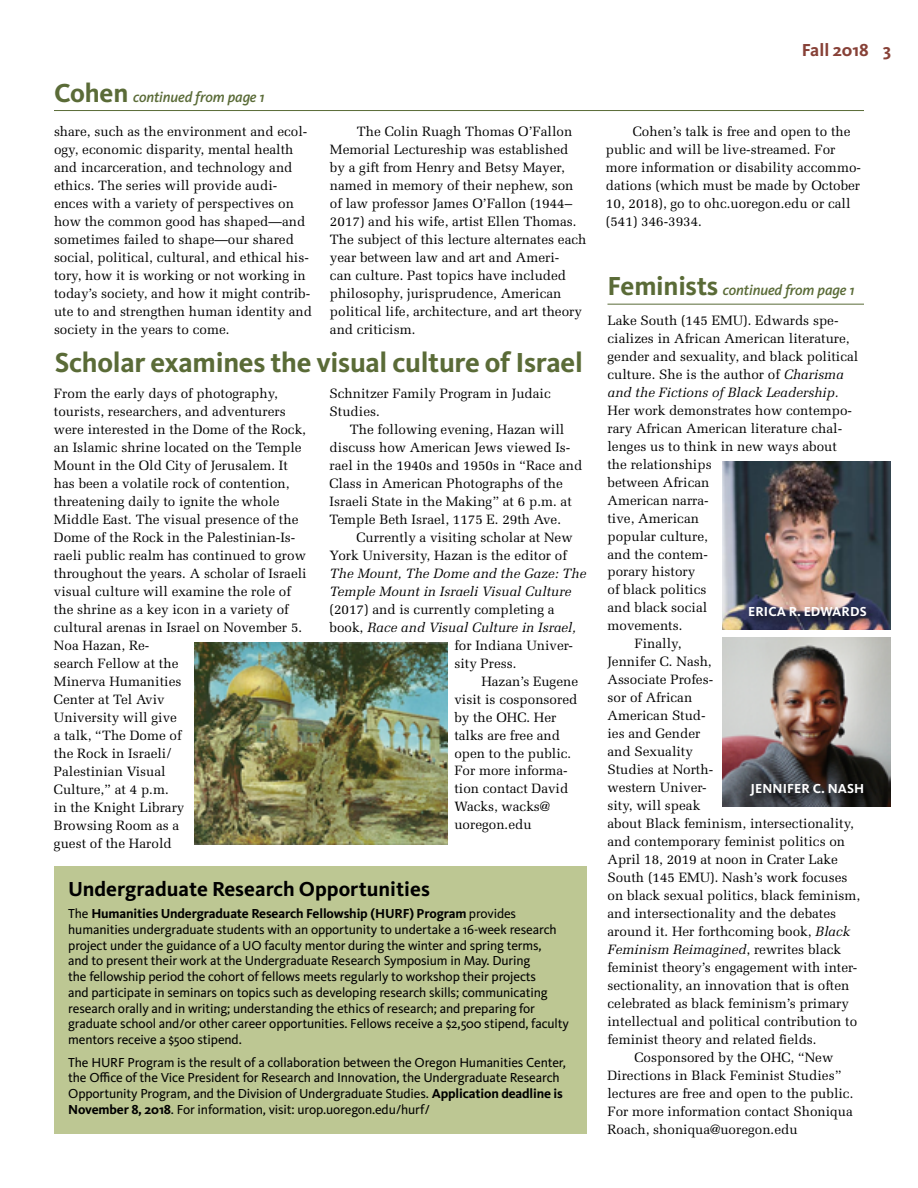
<style>
.page{position:relative;width:918px;height:1188px;background:#fff}
.page>*{position:absolute;margin:0;border:0;box-sizing:border-box;transform-origin:0 0}
.t1{font:700 28.5px "Kievit Pro";letter-spacing:-.01em;color:#5a6b37}
.t2{font:700 21px "Kievit Pro";color:#000}
.t3{font:700 18px "Kievit Pro";color:#874137}
.t4{font:italic 500 15px "Kievit Pro";letter-spacing:-.01em;color:#5a6b37}
.t5{font:13.5px/18px "Melior";color:#000}
.t6{font:13.5px/15.8px "Kievit Pro";letter-spacing:-.01em;color:#000}
.t7{font:italic 13.5px/18px "Melior";color:#000}
.t8{font:700 13.5px "Kievit Pro";letter-spacing:.01em;color:#fff}
.s1{font-weight:700;font-style:normal;font-size:27px}
.s2{font-style:italic}
.s3{font-style:normal}
.s4{font-weight:700}
</style>
<div class="page">
<hr style="left:54px;top:110px;width:810px;height:1px;background:#5a6b37">
<hr style="left:608px;top:304px;width:256px;height:1px;background:#5a6b37">
<div style="left:55px;top:866px;width:532px;height:268px;background:#bdc793"></div>
<img style="left:723px;top:461px;width:168px;height:168px">
<img style="left:723px;top:638px;width:168px;height:168px">
<div style="left:747px;top:604px;width:132px;height:24px;background:#000;opacity:.75"></div>
<div style="left:747px;top:781px;width:129px;height:27px;background:#000;opacity:.75"></div>
<img style="left:194px;top:643px;width:254px;height:202px">
<p class="t4" style="left:54px;top:88px;width:212px"><span class="s1">Cohen</span> continued from page 1</p>
<h3 class="t3" style="left:802px;top:39px;width:91px">Fall 2018 3</h3>
<p class="t5" style="left:54px;top:123px;width:259px">share, such as the environment and ecol&shy;ogy, economic disparity, mental health and incarceration, and technology and ethics. The series will provide audi&shy;ences with a variety of perspectives on how the common good has shaped—and sometimes failed to shape—our shared social, political, cultural, and ethical his&shy;tory, how it is working or not working in today’s society, and how it might contrib&shy;ute to and strengthen human identity and society in the years to come.</p>
<p class="t5" style="left:330px;top:123px;width:258px;text-indent:27px">The Colin Ruagh Thomas O’Fallon Memorial Lectureship was established by a gift from Henry and Betsy Mayer, named in memory of their nephew, son of law professor James O’Fallon (1944– 2017) and his wife, artist Ellen Thomas.<br>The subject of this lecture alternates each year between law and art and Ameri-<br>can culture. Past topics have included philosophy, jurisprudence, American political life, architecture, and art theory and criticism.</p>
<p class="t5" style="left:606px;top:123px;width:257px;text-indent:27px">Cohen’s talk is free and open to the public and will be live-streamed. For more information or disability accommo&shy;dations (which must be made by October 10, 2018), go to ohc.uoregon.edu or call (541) 346-3934.</p>
<p class="t4" style="left:608px;top:281px;width:249px"><span class="s1">Feminists</span> continued from page 1</p>
<p class="t5" style="left:608px;top:311px;width:252px">Lake South (145 EMU). Edwards spe&shy;cializes in African American literature, gender and sexuality, and black political culture. She is the author of <span class="s2">Charisma and the Fictions of Black Leadership.</span></p>
<p class="t5" style="left:608px;top:401px;width:246px">Her work demonstrates how contempo-</p>
<p class="t5" style="left:608px;top:419px;width:236px">rary African American literature chal-</p>
<p class="t5" style="left:608px;top:437px;width:231px">lenges us to think in new ways about</p>
<p class="t5" style="left:608px;top:455px;width:106px">the relationships</p>
<p class="t5" style="left:608px;top:473px;width:103px">between African</p>
<p class="t5" style="left:608px;top:491px;width:103px">American narra-</p>
<p class="t5" style="left:608px;top:509px;width:93px">tive, American</p>
<p class="t5" style="left:608px;top:527px;width:102px">popular culture,</p>
<p class="t5" style="left:608px;top:545px;width:102px">and the contem-</p>
<p class="t5" style="left:608px;top:563px;width:89px">porary history</p>
<p class="t5" style="left:608px;top:581px;width:100px">of black politics</p>
<p class="t5" style="left:608px;top:599px;width:101px">and black social</p>
<p class="t5" style="left:608px;top:617px;width:77px">movements.</p>
<p class="t5" style="left:634px;top:635px;width:48px">Finally,</p>
<p class="t5" style="left:608px;top:653px;width:106px">Jennifer C. Nash,</p>
<p class="t5" style="left:608px;top:671px;width:107px">Associate Profes-</p>
<p class="t5" style="left:608px;top:689px;width:86px">sor of African</p>
<p class="t5" style="left:608px;top:707px;width:100px">American Stud-</p>
<p class="t5" style="left:608px;top:725px;width:94px">ies and Gender</p>
<p class="t5" style="left:608px;top:743px;width:87px">and Sexuality</p>
<p class="t5" style="left:608px;top:761px;width:107px">Studies at North-</p>
<p class="t5" style="left:608px;top:779px;width:101px">western Univer-</p>
<p class="t5" style="left:608px;top:797px;width:94px">sity, will speak</p>
<p class="t5" style="left:608px;top:815px;width:248px">about Black feminism, intersectionality,</p>
<p class="t5" style="left:608px;top:833px;width:239px">and contemporary feminist politics on</p>
<p class="t5" style="left:608px;top:851px;width:232px">April 18, 2019 at noon in Crater Lake</p>
<p class="t5" style="left:608px;top:869px;width:242px">South (145 EMU). Nash’s work focuses</p>
<p class="t5" style="left:608px;top:887px;width:254px">on black sexual politics, black feminism,</p>
<p class="t5" style="left:608px;top:905px;width:230px">and intersectionality and the debates</p>
<p class="t5" style="left:608px;top:923px;width:244px">around it. Her forthcoming book, <span class="s2">Black</span></p>
<p class="t7" style="left:608px;top:941px;width:235px">Feminism Reimagined<span class="s3">, rewrites black</span></p>
<p class="t5" style="left:608px;top:959px;width:251px">feminist theory’s engagement with inter-</p>
<p class="t5" style="left:608px;top:977px;width:243px">sectionality, an innovation that is often</p>
<p class="t5" style="left:608px;top:995px;width:243px">celebrated as black feminism’s primary</p>
<p class="t5" style="left:608px;top:1013px;width:251px">intellectual and political contribution to</p>
<p class="t5" style="left:608px;top:1031px;width:211px">feminist theory and related fields.</p>
<p class="t5" style="left:634px;top:1049px;width:200px">Cosponsored by the OHC, “New</p>
<p class="t5" style="left:608px;top:1067px;width:235px">Directions in Black Feminist Studies”</p>
<p class="t5" style="left:608px;top:1085px;width:247px">lectures are free and open to the public.</p>
<p class="t5" style="left:608px;top:1103px;width:247px">For more information contact Shoniqua</p>
<p class="t5" style="left:608px;top:1121px;width:192px">Roach, shoniqua@uoregon.edu</p>
<h1 class="t1" style="left:55px;top:346px;width:530px">Scholar examines the visual culture of Israel</h1>
<p class="t5" style="left:54px;top:384px;width:254px">From the early days of photography, tourists, researchers, and adventurers were interested in the Dome of the Rock, an Islamic shrine located on the Temple<br>Mount in the Old City of Jerusalem. It has been a volatile rock of contention, threatening daily to ignite the whole<br>Middle East. The visual presence of the<br>Dome of the Rock in the Palestinian-Is&shy;raeli public realm has continued to grow throughout the years. A scholar of Israeli visual culture will examine the role of the shrine as a key icon in a variety of cultural arenas in Israel on November 5.<br>Noa Hazan, Re-<br>search Fellow at the<br>Minerva Humanities<br>Center at Tel Aviv<br>University will give<br>a talk, “The Dome of<br>the Rock in Israeli/<br>Palestinian Visual<br>Culture,” at 4 p.m.<br>in the Knight Library<br>Browsing Room as a<br>guest of the Harold</p>
<p class="t5" style="left:330px;top:384px;width:223px">Schnitzer Family Program in Judaic<br>Studies.</p>
<p class="t5" style="left:330px;top:420px;width:254px;text-indent:20px">The following evening, Hazan will discuss how American Jews viewed Is&shy;rael in the 1940s and 1950s in “Race and Class in American Photographs of the Israeli State in the Making” at 6 p.m. at Temple Beth Israel, 1175 E. 29th Ave.</p>
<p class="t5" style="left:330px;top:528px;width:244px;text-indent:27px">Currently a visiting scholar at New<br>York University, Hazan is the editor of</p>
<p class="t7" style="left:330px;top:564px;width:258px">The Mount, The Dome and the Gaze: The<br>Temple Mount in Israeli Visual Culture</p>
<p class="t5" style="left:330px;top:600px;width:227px">(2017) and is currently completing a</p>
<p class="t7" style="left:330px;top:618px;width:248px"><span class="s3">book,</span> Race and Visual Culture in Israel,</p>
<p class="t5" style="left:454px;top:636px;width:120px">for Indiana Univer-</p>
<p class="t5" style="left:454px;top:654px;width:64px">sity Press.</p>
<p class="t5" style="left:481px;top:672px;width:98px">Hazan’s Eugene</p>
<p class="t5" style="left:454px;top:690px;width:124px">visit is cosponsored</p>
<p class="t5" style="left:454px;top:708px;width:104px">by the OHC. Her</p>
<p class="t5" style="left:454px;top:726px;width:107px">talks are free and</p>
<p class="t5" style="left:454px;top:744px;width:119px">open to the public.</p>
<p class="t5" style="left:454px;top:762px;width:115px">For more informa-</p>
<p class="t5" style="left:454px;top:780px;width:115px">tion contact David</p>
<p class="t5" style="left:454px;top:798px;width:97px">Wacks, wacks@</p>
<p class="t5" style="left:454px;top:816px;width:79px">uoregon.edu</p>
<p class="t8" style="left:748px;top:604px;width:120px">ERICA R. EDWARDS</p>
<p class="t8" style="left:751px;top:780px;width:115px">JENNIFER C. NASH</p>
<h2 class="t2" style="left:68px;top:876px;width:363px">Undergraduate Research Opportunities</h2>
<p class="t6" style="left:68px;top:906px;width:502px">The <span class="s4">Humanities Undergraduate Research Fellowship (HURF) Program</span> provides humanities undergraduate students with an opportunity to undertake a 16-week research project under the guidance of a UO faculty mentor during the winter and spring terms,<br>and to present their work at the Undergraduate Research Symposium in May. During<br>the fellowship period the cohort of fellows meets regularly to workshop their projects<br>and participate in seminars on topics such as developing research skills; communicating research orally and in writing; understanding the ethics of research; and preparing for graduate school and/or other career opportunities. Fellows receive a $2,500 stipend, faculty mentors receive a $500 stipend.</p>
<p class="t6" style="left:68px;top:1054px;width:499px">The HURF Program is the result of a collaboration between the Oregon Humanities Center, the Office of the Vice President for Research and Innovation, the Undergraduate Research Opportunity Program, and the Division of Undergraduate Studies. <span class="s4">Application deadline is November 8, 2018</span>. For information, visit: urop.uoregon.edu/hurf/</p>
</div>
